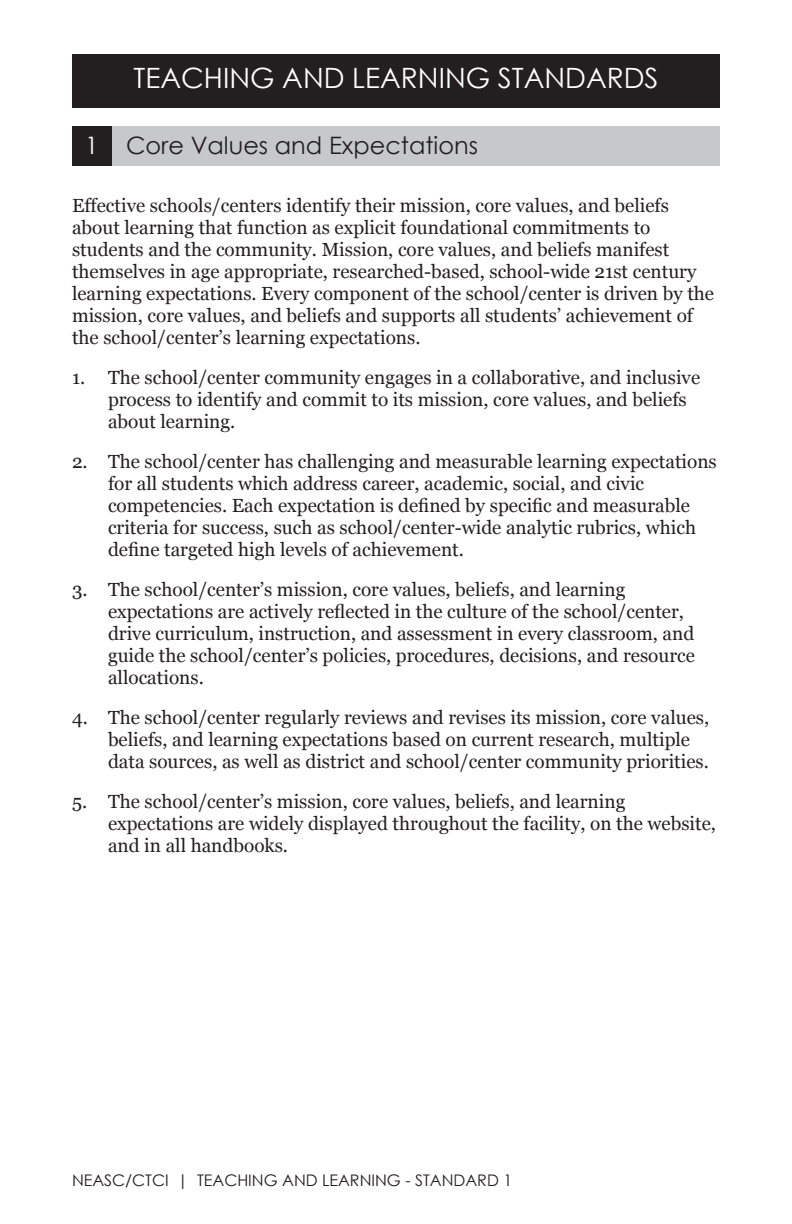
<style>
.page{position:relative;width:792px;height:1224px;background:#fff}
.page>*{position:absolute;margin:0;border:0;box-sizing:border-box;transform-origin:0 0}
.t1{font:28px "Century Gothic";color:#fff}
.t2{font:24px "Century Gothic";color:#231f20}
.t3{font:19px/22px "Georgia";color:#231f20}
.t4{font:16px "Century Gothic";color:#231f20}
.s1{color:#fff}
</style>
<div class="page">
<div style="left:72px;top:126px;width:648px;height:40px;background:#c7c8ca"></div>
<div style="left:72px;top:126px;width:40px;height:40px;background:#231f20"></div>
<div style="left:72px;top:54px;width:648px;height:54px;background:#231f20"></div>
<h1 class="t1" style="left:134px;top:58px;width:527px">TEACHING AND LEARNING STANDARDS</h1>
<p class="t2" style="left:85px;top:128px;width:394px"><span class="s1">1</span> Core Values and Expectations</p>
<p class="t3" style="left:72px;top:195px;width:644px">Effective schools/centers identify their mission, core values, and beliefs about learning that function as explicit foundational commitments to students and the community. Mission, core values, and beliefs manifest themselves in age appropriate, researched-based, school-wide 21st century learning expectations. Every component of the school/center is driven by the mission, core values, and beliefs and supports all students’ achievement of the school/center’s learning expectations.</p>
<p class="t3" style="left:108px;top:367px;width:594px;text-indent:-36px">1. The school/center community engages in a collaborative, and inclusive process to identify and commit to its mission, core values, and beliefs about learning.</p>
<p class="t3" style="left:108px;top:451px;width:610px;text-indent:-36px">2. The school/center has challenging and measurable learning expectations for all students which address career, academic, social, and civic competencies. Each expectation is defined by specific and measurable criteria for success, such as school/center-wide analytic rubrics, which define targeted high levels of achievement.</p>
<p class="t3" style="left:108px;top:579px;width:589px;text-indent:-36px">3. The school/center’s mission, core values, beliefs, and learning expectations are actively reflected in the culture of the school/center, drive curriculum, instruction, and assessment in every classroom, and guide the school/center’s policies, procedures, decisions, and resource allocations.</p>
<p class="t3" style="left:108px;top:707px;width:603px;text-indent:-36px">4. The school/center regularly reviews and revises its mission, core values, beliefs, and learning expectations based on current research, multiple data sources, as well as district and school/center community priorities.</p>
<p class="t3" style="left:108px;top:791px;width:610px;text-indent:-36px">5. The school/center’s mission, core values, beliefs, and learning expectations are widely displayed throughout the facility, on the website, and in all handbooks.</p>
<p class="t4" style="left:72px;top:1169px;width:442px">NEASC/CTCI | TEACHING AND LEARNING - STANDARD 1</p>
</div>
